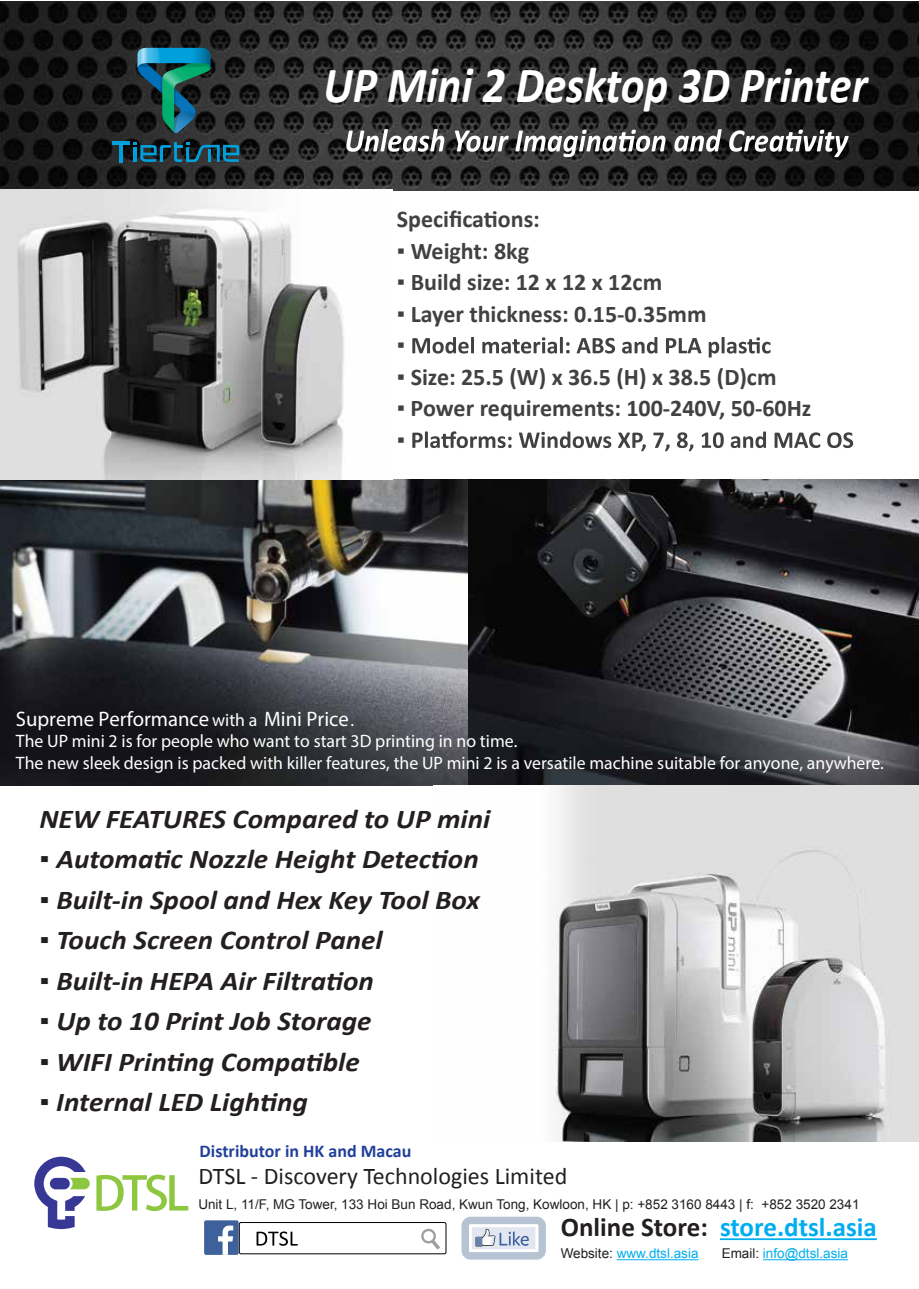
<style>
.page{position:relative;width:919px;height:1289px;background:#fff}
.page>*{position:absolute;margin:0;border:0;box-sizing:border-box;transform-origin:0 0}
.t1{font:italic 700 51px "Calibri";color:#fff;scale:.88 1}
.t2{font:italic 700 27.3px "Calibri";color:#231f20;scale:1.07 1}
.t3{font:700 27px "Calibri";color:#00aeef}
.t4{font:700 24px/31.5px "Calibri";color:#414042}
.t5{font:24px "Calibri";color:#231f20}
.t6{font:21px "Sylfaen";color:#fff}
.t7{font:18px/21.6px "Sylfaen";color:#fff}
.t8{font:700 18px "Calibri";color:#21409a}
.t9{font:13.5px "Arial";color:#231f20}
.t10{font:13.5px "Arial";color:#00aeef}
.s1{font-size:18px}
.s2{color:#231f20}
</style>
<div class="page">
<svg style="left:96px;top:1174px;width:92px;height:36px"></svg>
<svg style="left:34px;top:1156px;width:56px;height:72px"></svg>
<hr style="left:763px;top:1259px;width:84px;height:1px;background:#00aeef">
<hr style="left:616px;top:1259px;width:82px;height:1px;background:#00aeef">
<hr style="left:720px;top:1238px;width:156px;height:1px;background:#00aeef">
<img style="left:0;top:479px;width:469px;height:306px">
<img style="left:469px;top:479px;width:449px;height:306px">
<img style="left:0;top:1px;width:918px;height:189px">
<svg style="left:346px;top:129px;width:502px;height:28px"></svg>
<img style="left:0;top:190px;width:344px;height:289px">
<svg style="left:137px;top:47px;width:74px;height:88px"></svg>
<svg style="left:137px;top:48px;width:23px;height:20px"></svg>
<svg style="left:190px;top:48px;width:21px;height:20px"></svg>
<svg style="left:140px;top:48px;width:7px;height:16px"></svg>
<hr style="left:112px;top:142px;width:18px;height:3px;background:#00a0dd">
<hr style="left:119px;top:143px;width:4px;height:19px;background:#00a0dd">
<svg style="left:133px;top:142px;width:106px;height:20px"></svg>
<img style="left:554px;top:785px;width:364px;height:356px">
<svg style="left:412px;top:337px;width:358px;height:20px"></svg>
<svg style="left:412px;top:431px;width:441px;height:20px"></svg>
<div style="left:204px;top:1220px;width:35px;height:34px;background:#3e619b;border-radius:2px"></div>
<svg style="left:218px;top:1225px;width:15px;height:29px"></svg>
<div style="left:239px;top:1222px;width:207px;height:31px;border:1px solid #000;border-radius:2px"></div>
<svg style="left:421px;top:1228px;width:19px;height:21px"></svg>
<svg style="left:256px;top:1231px;width:42px;height:14px"></svg>
<svg style="left:461px;top:1216px;width:85px;height:43px"></svg>
<h1 class="t1" style="left:323px;top:54px;width:620px">UP Mini 2 Desktop 3D Printer</h1>
<p class="t4" style="left:397px;top:203px;width:145px">Specifications:</p>
<p class="t4" style="left:397px;top:235px;width:134px">▪ Weight: 8kg</p>
<p class="t4" style="left:397px;top:266px;width:267px">▪ Build size: 12 x 12 x 12cm</p>
<p class="t4" style="left:397px;top:298px;width:311px">▪ Layer thickness: 0.15-0.35mm ▪</p>
<p class="t4" style="left:397px;top:361px;width:381px">▪ Size: 25.5 (W) x 36.5 (H) x 38.5 (D)cm</p>
<p class="t4" style="left:396px;top:392px;width:416px">▪ Power requirements: 100-240V, 50-60Hz ▪</p>
<p class="t6" style="left:16px;top:705px;width:340px">Supreme Performance <span class="s1">with a</span> Mini Price<span class="s1">.</span></p>
<p class="t7" style="left:16px;top:730px;width:869px">The UP mini 2 is for people who want to start 3D printing in no time.<br>The new sleek design is packed with killer features, the UP mini 2 is a versatile machine suitable for anyone, anywhere.</p>
<p class="t2" style="left:39px;top:801px;width:423px">NEW FEATURES Compared to UP mini</p>
<p class="t2" style="left:39px;top:842px;width:412px">▪ Automatic Nozzle Height Detection</p>
<p class="t2" style="left:39px;top:882px;width:413px">▪ Built-in Spool and Hex Key Tool Box</p>
<p class="t2" style="left:39px;top:923px;width:322px">▪ Touch Screen Control Panel</p>
<p class="t2" style="left:39px;top:963px;width:314px">▪ Built-in HEPA Air Filtration</p>
<p class="t2" style="left:39px;top:1004px;width:312px">▪ Up to 10 Print Job Storage</p>
<p class="t2" style="left:39px;top:1044px;width:301px">▪ WIFI Printing Compatible</p>
<p class="t2" style="left:39px;top:1085px;width:252px">▪ Internal LED Lighting</p>
<p class="t8" style="left:200px;top:1139px;width:213px">Distributor in HK and Macau</p>
<p class="t5" style="left:198px;top:1161px;width:370px">DTSL - Discovery Technologies Limited</p>
<p class="t9" style="left:198px;top:1196px;width:662px">Unit L, 11/F, MG Tower, 133 Hoi Bun Road, Kwun Tong, Kowloon, HK | p: +852 3160 8443 | f: +852 3520 2341</p>
<p class="t10" style="left:560px;top:1245px;width:139px"><span class="s2">Website:</span> www.dtsl.asia</p>
<p class="t10" style="left:721px;top:1245px;width:128px"><span class="s2">Email:</span> info@dtsl.asia</p>
<p class="t3" style="left:560px;top:1210px;width:317px"><span class="s2">Online Store:</span> store.dtsl.asia</p>
</div>
